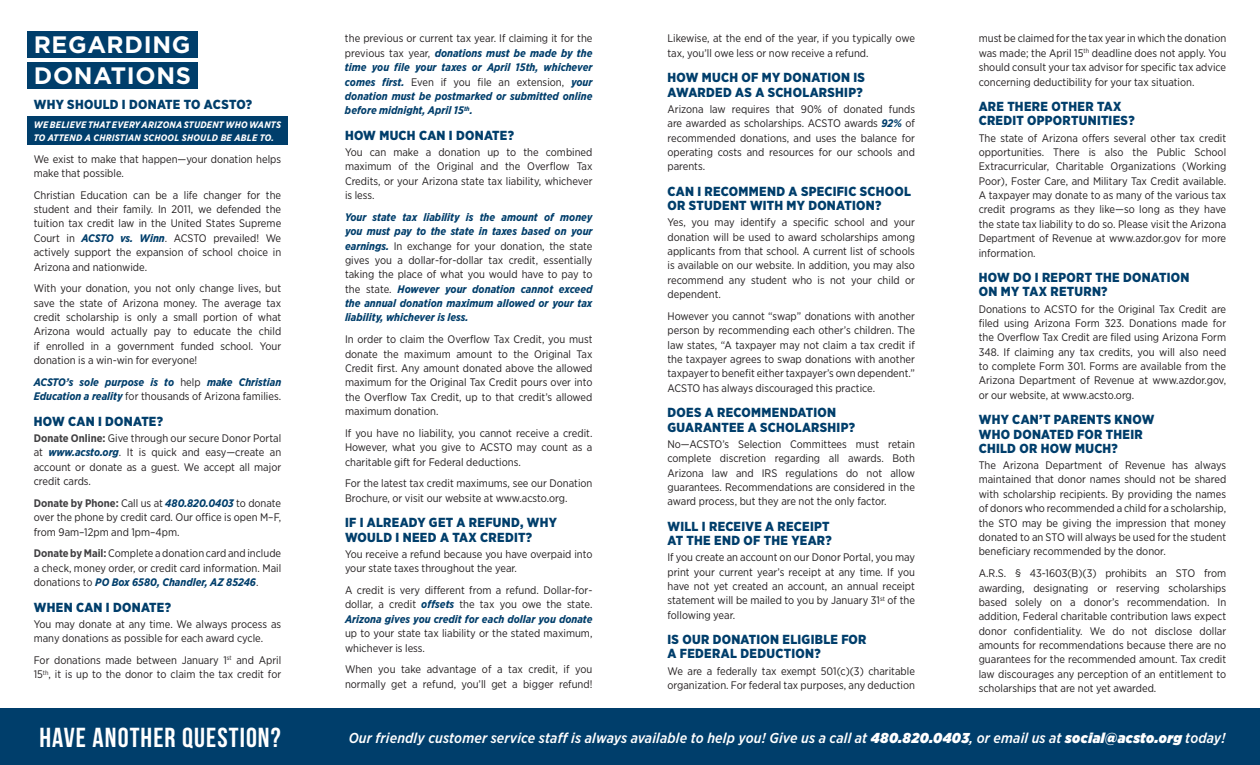
<style>
.page{position:relative;width:1260px;height:765px;background:#fff}
.page>*{position:absolute;margin:0;border:0;box-sizing:border-box;transform-origin:0 0}
.t1{font:700 27.5px "Bebas Neue";letter-spacing:.04em;color:#fff}
.t2{font:700 23.75px/31.2px "Gotham";letter-spacing:.03em;color:#fff}
.t3{font:italic 500 14.38px "Gotham Narrow";letter-spacing:.01em;color:#fff}
.t4{font:900 13.12px/14.4px "Gotham Narrow";letter-spacing:.02em;color:#003e6b}
.t5{font:11px/14.4px "Gotham Narrow";color:#231f20;text-align:justify}
.t6{font:italic 700 11px/14.4px "Gotham Narrow";color:#003e6b;text-align:justify}
.t7{font:italic 700 9.38px/12.5px "Gotham Narrow";letter-spacing:.025em;color:#fff}
.s1{font-weight:700;font-style:italic;color:#003e6b}
.s2{font-weight:400;font-style:normal;color:#231f20}
.s3{font-weight:700;color:#414042}
.s4{font-weight:900}
</style>
<div class="page">
<div style="left:27px;top:117px;width:261px;height:28px;background:#003e6b"></div>
<div style="left:27px;top:31px;width:171px;height:27px;background:#003e6b"></div>
<div style="left:27px;top:62px;width:171px;height:27px;background:#003e6b"></div>
<div style="left:0;top:709px;width:1260px;height:56px;background:#003e6b"></div>
<h2 class="t2" style="left:34px;top:29px;width:159px">REGARDING<br>DONATIONS</h2>
<p class="t4" style="left:34px;top:97px;width:220px">WHY SHOULD I DONATE TO ACSTO?</p>
<p class="t7" style="left:34px;top:119px;width:249px">WE BELIEVE THAT EVERY ARIZONA STUDENT WHO WANTS<br>TO ATTEND A CHRISTIAN SCHOOL SHOULD BE ABLE TO.</p>
<p class="t5" style="left:34px;top:151px;width:249px">We exist to make that happen—your donation helps make that possible.</p>
<p class="t5" style="left:34px;top:187px;width:249px">Christian Education can be a life changer for the student and their family. In 2011, we defended the tuition tax credit law in the United States Supreme Court in <span class="s1">ACSTO vs. Winn</span>. ACSTO prevailed! We actively support the expansion of school choice in Arizona and nationwide.</p>
<p class="t5" style="left:34px;top:281px;width:249px">With your donation, you not only change lives, but save the state of Arizona money. The average tax credit scholarship is only a small portion of what Arizona would actually pay to educate the child if enrolled in a government funded school. Your donation is a win-win for everyone!</p>
<p class="t6" style="left:34px;top:375px;width:249px">ACSTO’s sole purpose is to <span class="s2">help</span> make Christian<br>Education a reality <span class="s2">for thousands of Arizona families.</span></p>
<p class="t4" style="left:34px;top:414px;width:131px">HOW CAN I DONATE?</p>
<p class="t5" style="left:34px;top:431px;width:249px"><span class="s3">Donate Online:</span> Give through our secure Donor Portal at <span class="s1">www.acsto.org</span>. It is quick and easy—create an account or donate as a guest. We accept all major credit cards.</p>
<p class="t5" style="left:34px;top:496px;width:249px"><span class="s3">Donate by Phone:</span> Call us at <span class="s1">480.820.0403</span> to donate over the phone by credit card. Our office is open M–F, from 9am–12pm and 1pm–4pm.</p>
<p class="t5" style="left:34px;top:546px;width:249px"><span class="s3">Donate by Mail:</span> Complete a donation card and include a check, money order, or credit card information. Mail donations to <span class="s1">PO Box 6580, Chandler, AZ 85246</span>.</p>
<p class="t4" style="left:34px;top:600px;width:139px">WHEN CAN I DONATE?</p>
<p class="t5" style="left:34px;top:617px;width:249px">You may donate at any time. We always process as many donations as possible for each award cycle.</p>
<p class="t5" style="left:34px;top:653px;width:249px">For donations made between January 1<sup>st</sup> and April<br>15<sup>th</sup>, it is up to the donor to claim the tax credit for</p>
<p class="t6" style="left:345px;top:31px;width:249px"><span class="s2">the previous or current tax year. If claiming it for the previous tax year,</span> donations must be made by the time you file your taxes or April 15th, whichever comes first. <span class="s2">Even if you file an extension,</span> your donation must be postmarked or submitted online before midnight, April 15<sup>th</sup>.</p>
<p class="t4" style="left:345px;top:128px;width:171px">HOW MUCH CAN I DONATE?</p>
<p class="t5" style="left:345px;top:145px;width:249px">You can make a donation up to the combined maximum of the Original and the Overflow Tax Credits, or your Arizona state tax liability, whichever is less.</p>
<p class="t6" style="left:345px;top:210px;width:249px">Your state tax liability is the amount of money you must pay to the state in taxes based on your earnings. <span class="s2">In exchange for your donation, the state gives you a dollar-for-dollar tax credit, essentially taking the place of what you would have to pay to the state.</span> However your donation cannot exceed the annual donation maximum allowed or your tax liability, whichever is less.</p>
<p class="t5" style="left:345px;top:332px;width:249px">In order to claim the Overflow Tax Credit, you must donate the maximum amount to the Original Tax Credit first. Any amount donated above the allowed maximum for the Original Tax Credit pours over into the Overflow Tax Credit, up to that credit’s allowed maximum donation.</p>
<p class="t5" style="left:345px;top:426px;width:249px">If you have no liability, you cannot receive a credit.<br>However, what you give to ACSTO may count as a charitable gift for Federal deductions.</p>
<p class="t5" style="left:345px;top:476px;width:249px">For the latest tax credit maximums, see our Donation<br>Brochure, or visit our website at www.acsto.org.</p>
<p class="t4" style="left:345px;top:515px;width:214px">IF I ALREADY GET A REFUND, WHY<br>WOULD I NEED A TAX CREDIT?</p>
<p class="t5" style="left:345px;top:547px;width:249px">You receive a refund because you have overpaid into your state taxes throughout the year.</p>
<p class="t5" style="left:345px;top:583px;width:249px">A credit is very different from a refund. Dollar-for&shy;dollar, a credit <span class="s1">offsets</span> the tax you owe the state.<br><span class="s1">Arizona gives you credit for each dollar you donate</span></p>
<p class="t5" style="left:345px;top:626px;width:249px">up to your state tax liability or the stated maximum, whichever is less.</p>
<p class="t5" style="left:345px;top:662px;width:249px">When you take advantage of a tax credit, if you normally get a refund, you’ll get a bigger refund!</p>
<p class="t5" style="left:668px;top:31px;width:249px">Likewise, at the end of the year, if you typically owe tax, you’ll owe less or now receive a refund.</p>
<p class="t4" style="left:668px;top:70px;width:199px">HOW MUCH OF MY DONATION IS<br>AWARDED AS A SCHOLARSHIP?</p>
<p class="t5" style="left:668px;top:102px;width:249px">Arizona law requires that 90% of donated funds are awarded as scholarships. ACSTO awards <span class="s1">92%</span> of recommended donations, and uses the balance for operating costs and resources for our schools and parents.</p>
<p class="t4" style="left:668px;top:184px;width:245px">CAN I RECOMMEND A SPECIFIC SCHOOL<br>OR STUDENT WITH MY DONATION?</p>
<p class="t5" style="left:668px;top:215px;width:249px">Yes, you may identify a specific school and your donation will be used to award scholarships among applicants from that school. A current list of schools is available on our website. In addition, you may also recommend any student who is not your child or dependent.</p>
<p class="t5" style="left:668px;top:309px;width:249px">However you cannot “swap” donations with another person by recommending each other’s children. The law states, “A taxpayer may not claim a tax credit if the taxpayer agrees to swap donations with another taxpayer to benefit either taxpayer’s own dependent.” ACSTO has always discouraged this practice.</p>
<p class="t4" style="left:668px;top:405px;width:189px">DOES A RECOMMENDATION<br>GUARANTEE A SCHOLARSHIP?</p>
<p class="t5" style="left:668px;top:437px;width:249px">No—ACSTO’s Selection Committees must retain complete discretion regarding all awards. Both Arizona law and IRS regulations do not allow guarantees. Recommendations are considered in the award process, but they are not the only factor.</p>
<p class="t4" style="left:668px;top:519px;width:166px">WILL I RECEIVE A RECEIPT<br>AT THE END OF THE YEAR?</p>
<p class="t5" style="left:668px;top:550px;width:249px">If you create an account on our Donor Portal, you may print your current year’s receipt at any time. If you have not yet created an account, an annual receipt statement will be mailed to you by January 31<sup>st</sup> of the following year.</p>
<p class="t4" style="left:668px;top:632px;width:201px">IS OUR DONATION ELIGIBLE FOR<br>A FEDERAL DEDUCTION?</p>
<p class="t5" style="left:668px;top:663px;width:249px">We are a federally tax exempt 501(c)(3) charitable organization. For federal tax purposes, any deduction</p>
<p class="t5" style="left:979px;top:31px;width:249px">must be claimed for the tax year in which the donation was made; the April 15<sup>th</sup> deadline does not apply. You should consult your tax advisor for specific tax advice concerning deductibility for your tax situation.</p>
<p class="t4" style="left:979px;top:99px;width:158px">ARE THERE OTHER TAX<br>CREDIT OPPORTUNITIES?</p>
<p class="t5" style="left:979px;top:130px;width:249px">The state of Arizona offers several other tax credit opportunities. There is also the Public School Extracurricular, Charitable Organizations (Working Poor), Foster Care, and Military Tax Credit available.<br>A taxpayer may donate to as many of the various tax credit programs as they like—so long as they have the state tax liability to do so. Please visit the Arizona Department of Revenue at www.azdor.gov for more information.</p>
<p class="t4" style="left:979px;top:270px;width:212px">HOW DO I REPORT THE DONATION<br>ON MY TAX RETURN?</p>
<p class="t5" style="left:979px;top:301px;width:249px">Donations to ACSTO for the Original Tax Credit are filed using Arizona Form 323. Donations made for the Overflow Tax Credit are filed using Arizona Form 348. If claiming any tax credits, you will also need to complete Form 301. Forms are available from the Arizona Department of Revenue at www.azdor.gov, or our website, at www.acsto.org.</p>
<p class="t4" style="left:979px;top:412px;width:177px">WHY CAN’T PARENTS KNOW<br>WHO DONATED FOR THEIR<br>CHILD OR HOW MUCH?</p>
<p class="t5" style="left:979px;top:458px;width:249px">The Arizona Department of Revenue has always maintained that donor names should not be shared with scholarship recipients. By providing the names of donors who recommended a child for a scholarship, the STO may be giving the impression that money donated to an STO will always be used for the student beneficiary recommended by the donor.</p>
<p class="t5" style="left:979px;top:566px;width:249px">A.R.S. § 43‑1603(B)(3) prohibits an STO from awarding, designating or reserving scholarships based solely on a donor’s recommendation. In addition, Federal charitable contribution laws expect donor confidentiality. We do not disclose dollar amounts for recommendations because there are no guarantees for the recommended amount. Tax credit law discourages any perception of an entitlement to scholarships that are not yet awarded.</p>
<h1 class="t1" style="left:39px;top:723px;width:243px">HAVE ANOTHER QUESTION?</h1>
<h3 class="t3" style="left:349px;top:728px;width:878px">Our friendly customer service staff is always available to help you! Give us a call at <span class="s4">480.820.0403</span>, or email us at <span class="s4">social@acsto.org</span> today!</h3>
</div>
